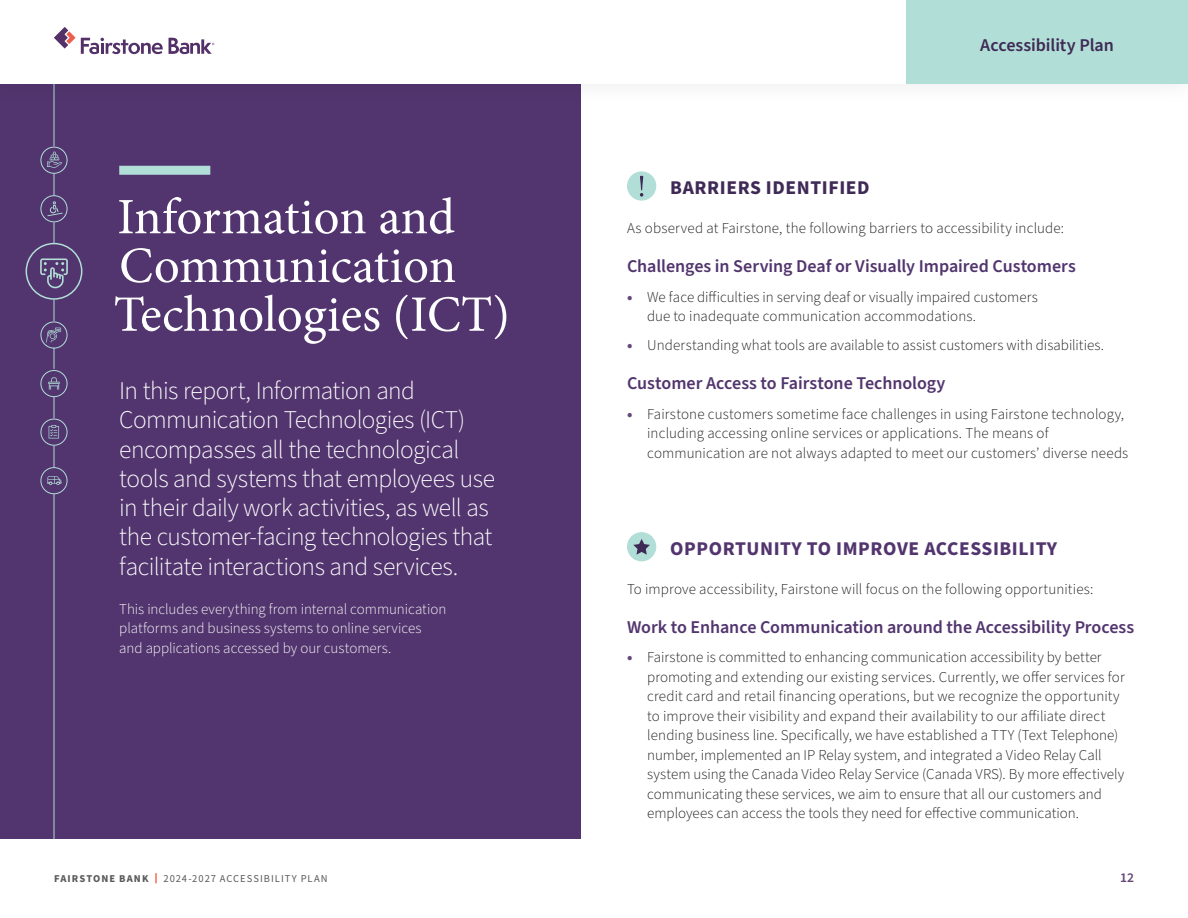
<style>
.page{position:relative;width:1188px;height:918px;background:#fff}
.page>*{position:absolute;margin:0;border:0;box-sizing:border-box;transform-origin:0 0}
.Titre_2{font:51px/48.8px "Minion Pro";color:#fff}
.Texte_intro{font:300 25.5px/29.2px "Source Sans Pro";letter-spacing:-.02em;color:#fff}
.Sous-titre_1{font:700 19.5px "Source Sans Pro";letter-spacing:.03em;color:#52356e}
.Sous-titre_1-2{font:700 19.5px "Source Sans Pro";letter-spacing:.03em;color:#3f2a56}
.Sous-titre_2{font:600 18px "Source Sans Pro";letter-spacing:-.005em;color:#52356e}
.t1{font:600 18px "Source Sans Pro";letter-spacing:-.005em;color:#3f2a56}
.Sous-titre_2-2{font:300 15px/19.5px "Source Sans Pro";letter-spacing:.005em;color:#1a1a1a}
.Texte_courrant{font:300 15px/19.5px "Source Sans Pro";color:#fff}
.t2{font:600 13.5px "Source Sans Pro";color:#654675}
.t3{font:10.5px "Source Sans Pro";letter-spacing:.095em;color:#58595b}
.t4{font:700 10.5px "Source Sans Pro";letter-spacing:.1em;color:#58595b}
.s1{font-weight:900;color:#63497c}
</style>
<div class="page">
<div style="left:0;top:83px;width:580px;height:756px;background:#52356e"></div>
<div style="left:119px;top:166px;width:91px;height:9px;background:#b1ded6"></div>
<hr style="left:54px;top:83px;width:1px;height:63px;background:#b1ded6">
<svg style="left:54px;top:174px;width:1px;height:21px"></svg>
<svg style="left:54px;top:222px;width:1px;height:21px"></svg>
<svg style="left:54px;top:300px;width:1px;height:21px"></svg>
<svg style="left:54px;top:397px;width:1px;height:21px"></svg>
<svg style="left:54px;top:446px;width:1px;height:21px"></svg>
<hr style="left:54px;top:494px;width:1px;height:345px;background:#b1ded6">
<div style="left:26px;top:243px;width:56px;height:57px;border:2px solid #b1ded6;border-radius:50%"></div>
<div style="left:41px;top:147px;width:26px;height:27px;border:1px solid #b1ded6;border-radius:50%"></div>
<div style="left:41px;top:322px;width:26px;height:26px;border:1px solid #b1ded6;border-radius:50%"></div>
<div style="left:41px;top:419px;width:26px;height:27px;border:1px solid #b1ded6;border-radius:50%"></div>
<div style="left:41px;top:195px;width:26px;height:27px;border:1px solid #b1ded6;border-radius:50%"></div>
<div style="left:41px;top:370px;width:26px;height:27px;border:1px solid #b1ded6;border-radius:50%"></div>
<div style="left:41px;top:467px;width:26px;height:27px;border:1px solid #b1ded6;border-radius:50%"></div>
<div style="left:627px;top:171px;width:29px;height:30px;background:#b1ded6;border-radius:50%"></div>
<svg style="left:640px;top:176px;width:3px;height:21px"></svg>
<div style="left:627px;top:532px;width:29px;height:29px;background:#b1ded6;border-radius:50%"></div>
<svg style="left:633px;top:539px;width:17px;height:16px"></svg>
<svg style="left:47px;top:152px;width:15px;height:16px"></svg>
<svg style="left:48px;top:377px;width:12px;height:13px"></svg>
<svg style="left:47px;top:476px;width:15px;height:9px"></svg>
<svg style="left:49px;top:425px;width:10px;height:13px"></svg>
<div style="left:0;top:0;width:1188px;height:107px;background:#000;opacity:.15"></div>
<div style="left:0;top:0;width:1188px;height:83px;background:#fff"></div>
<svg style="left:81px;top:38px;width:82px;height:16px"></svg>
<svg style="left:54px;top:27px;width:21px;height:21px"></svg>
<svg style="left:169px;top:38px;width:45px;height:16px"></svg>
<div style="left:906px;top:0;width:282px;height:83px;background:#b1ded6"></div>
<svg style="left:47px;top:201px;width:16px;height:15px"></svg>
<svg style="left:40px;top:258px;width:28px;height:30px"></svg>
<svg style="left:46px;top:328px;width:15px;height:41px"></svg>
<svg style="left:155px;top:873px;width:2px;height:10px"></svg>
<p class="Titre_2" style="left:114px;top:193px;width:398px">Information and<br>Communication<br>Technologies (ICT)</p>
<p class="Texte_intro" style="left:119px;top:377px;width:377px">In this report, Information and Communication Technologies (ICT) encompasses all the technological tools and systems that employees use in their daily work activities, as well as the customer-facing technologies that facilitate interactions and services.</p>
<p class="Texte_courrant" style="left:119px;top:599px;width:329px">This includes everything from internal communication platforms and business systems to online services and applications accessed by our customers.</p>
<p class="t1" style="left:980px;top:33px;width:135px">Accessibility Plan</p>
<p class="Sous-titre_1-2" style="left:670px;top:175px;width:201px">BARRIERS IDENTIFIED</p>
<p class="Sous-titre_2-2" style="left:627px;top:219px;width:439px">As observed at Fairstone, the following barriers to accessibility include:</p>
<p class="Sous-titre_2" style="left:627px;top:254px;width:450px">Challenges in Serving Deaf or Visually Impaired Customers</p>
<p class="Sous-titre_2-2" style="left:647px;top:287px;width:392px;text-indent:-20px"><span class="s1">•</span> We face difficulties in serving deaf or visually impaired customers due to inadequate communication accommodations.</p>
<p class="Sous-titre_2-2" style="left:627px;top:336px;width:479px"><span class="s1">•</span> Understanding what tools are available to assist customers with disabilities.</p>
<p class="Sous-titre_2" style="left:627px;top:371px;width:320px">Customer Access to Fairstone Technology</p>
<p class="Sous-titre_2-2" style="left:647px;top:404px;width:483px;text-indent:-20px"><span class="s1">•</span> Fairstone customers sometime face challenges in using Fairstone technology, including accessing online services or applications. The means of communication are not always adapted to meet our customers’ diverse needs</p>
<p class="Sous-titre_1" style="left:670px;top:535px;width:389px">OPPORTUNITY TO IMPROVE ACCESSIBILITY</p>
<p class="Sous-titre_2-2" style="left:627px;top:580px;width:468px">To improve accessibility, Fairstone will focus on the following opportunities:</p>
<p class="Sous-titre_2" style="left:627px;top:615px;width:509px">Work to Enhance Communication around the Accessibility Process</p>
<p class="Sous-titre_2-2" style="left:647px;top:648px;width:479px;text-indent:-20px"><span class="s1">•</span> Fairstone is committed to enhancing communication accessibility by better promoting and extending our existing services. Currently, we offer services for credit card and retail financing operations, but we recognize the opportunity to improve their visibility and expand their availability to our affiliate direct lending business line. Specifically, we have established a TTY (Text Telephone) number, implemented an IP Relay system, and integrated a Video Relay Call system using the Canada Video Relay Service (Canada VRS). By more effectively communicating these services, we aim to ensure that all our customers and employees can access the tools they need for effective communication.</p>
<p class="t4" style="left:54px;top:871px;width:96px">FAIRSTONE BANK</p>
<p class="t3" style="left:163px;top:871px;width:166px">2024-2027 ACCESSIBILITY PLAN</p>
<p class="t2" style="left:1120px;top:868px;width:15px">12</p>
</div>
